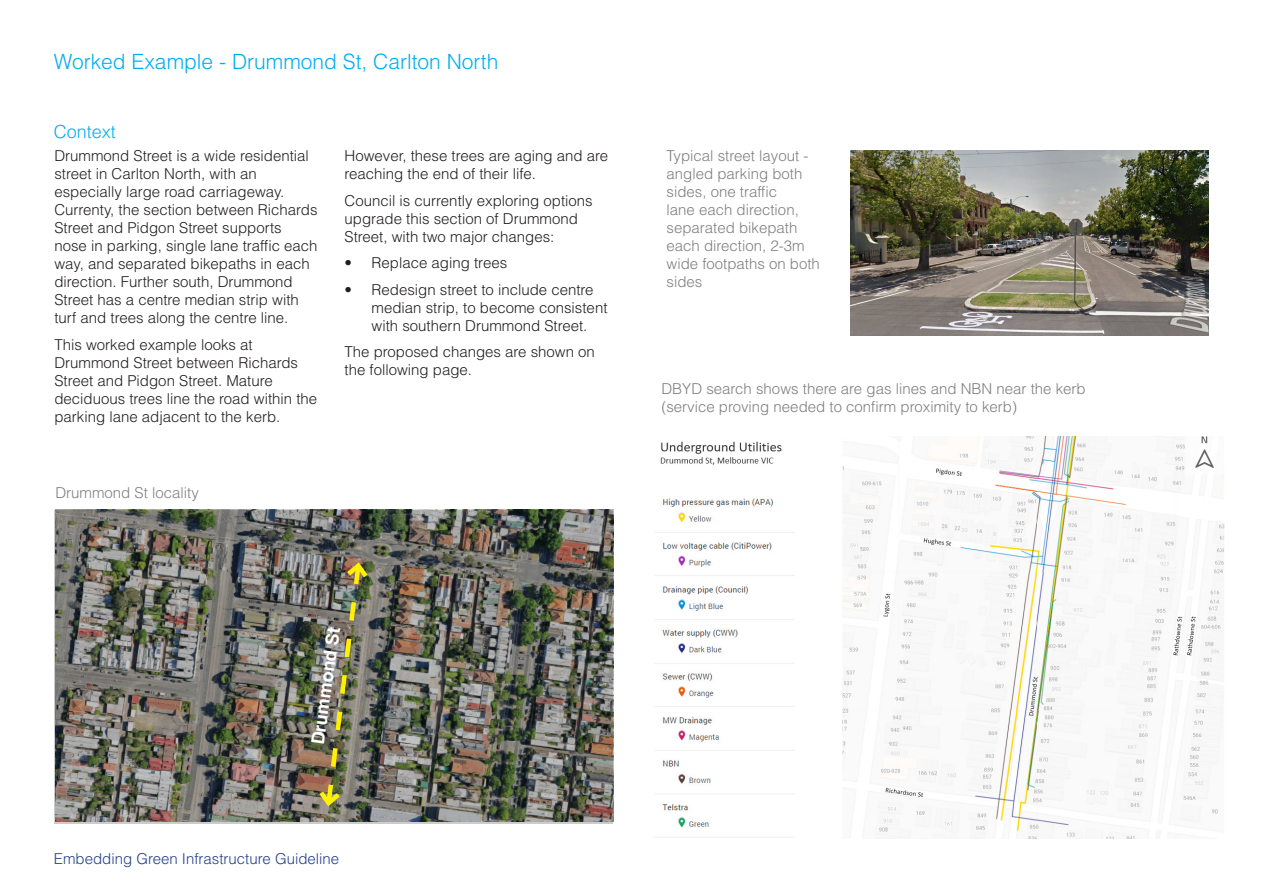
<style>
.page{position:relative;width:1263px;height:893px;background:#fff}
.page>*{position:absolute;margin:0;border:0;box-sizing:border-box;transform-origin:0 0}
.GI_Heading_2{font:300 21px "Helvetica LT Std";color:#00aeef}
.GI_Body_text{font:700 18px "Helvetica LT Std";color:#fff}
.GI_Heading_3{font:300 18px "Helvetica LT Std";color:#00aeef}
.GI_Body_text-2{font:300 15px/18px "Helvetica LT Std";color:#231f20}
.GI_Caption{font:300 15px/18px "Helvetica LT Std";color:#7f7f7f}
.t1{font:300 15px "Helvetica LT Std";color:#254187}
</style>
<div class="page">
<img style="left:851px;top:151px;width:358px;height:184px">
<img style="left:655px;top:437px;width:570px;height:402px">
<img style="left:54px;top:510px;width:558px;height:313px">
<img style="left:315px;top:559px;width:57px;height:251px">
<p class="GI_Heading_2" style="left:54px;top:49px;width:446px">Worked Example - Drummond St, Carlton North</p>
<p class="GI_Heading_3" style="left:54px;top:121px;width:64px">Context</p>
<p class="GI_Body_text-2" style="left:54px;top:147px;width:265px">Drummond Street is a wide residential street in Carlton North, with an especially large road carriageway.<br>Currenty, the section between Richards Street and Pidgon Street supports nose in parking, single lane traffic each way, and separated bikepaths in each direction. Further south, Drummond Street has a centre median strip with turf and trees along the centre line.</p>
<p class="GI_Body_text-2" style="left:54px;top:335px;width:264px">This worked example looks at Drummond Street between Richards Street and Pidgon Street. Mature deciduous trees line the road within the parking lane adjacent to the kerb.</p>
<p class="GI_Caption" style="left:55px;top:483px;width:145px">Drummond St locality</p>
<p class="GI_Body_text-2" style="left:345px;top:147px;width:265px">However, these trees are aging and are reaching the end of their life.</p>
<p class="GI_Body_text-2" style="left:345px;top:191px;width:250px">Council is currently exploring options upgrade this section of Drummond<br>Street, with two major changes:</p>
<p class="GI_Body_text-2" style="left:345px;top:254px;width:164px">• Replace aging trees</p>
<p class="GI_Body_text-2" style="left:372px;top:280px;width:237px;text-indent:-27px">• Redesign street to include centre median strip, to become consistent with southern Drummond Street.</p>
<p class="GI_Body_text-2" style="left:345px;top:343px;width:252px">The proposed changes are shown on the following page.</p>
<p class="GI_Body_text" style="left:307px;top:743px;width:120px;rotate:-82deg">Drummond St</p>
<p class="t1" style="left:54px;top:850px;width:287px">Embedding Green Infrastructure Guideline</p>
<p class="GI_Caption" style="left:666px;top:147px;width:155px">Typical street layout - angled parking both sides, one traffic<br>lane each direction, separated bikepath each direction, 2-3m wide footpaths on both sides</p>
<p class="GI_Caption" style="left:661px;top:380px;width:426px">DBYD search shows there are gas lines and NBN near the kerb</p>
<p class="GI_Caption" style="left:661px;top:398px;width:357px">(service proving needed to confirm proximity to kerb)</p>
</div>
